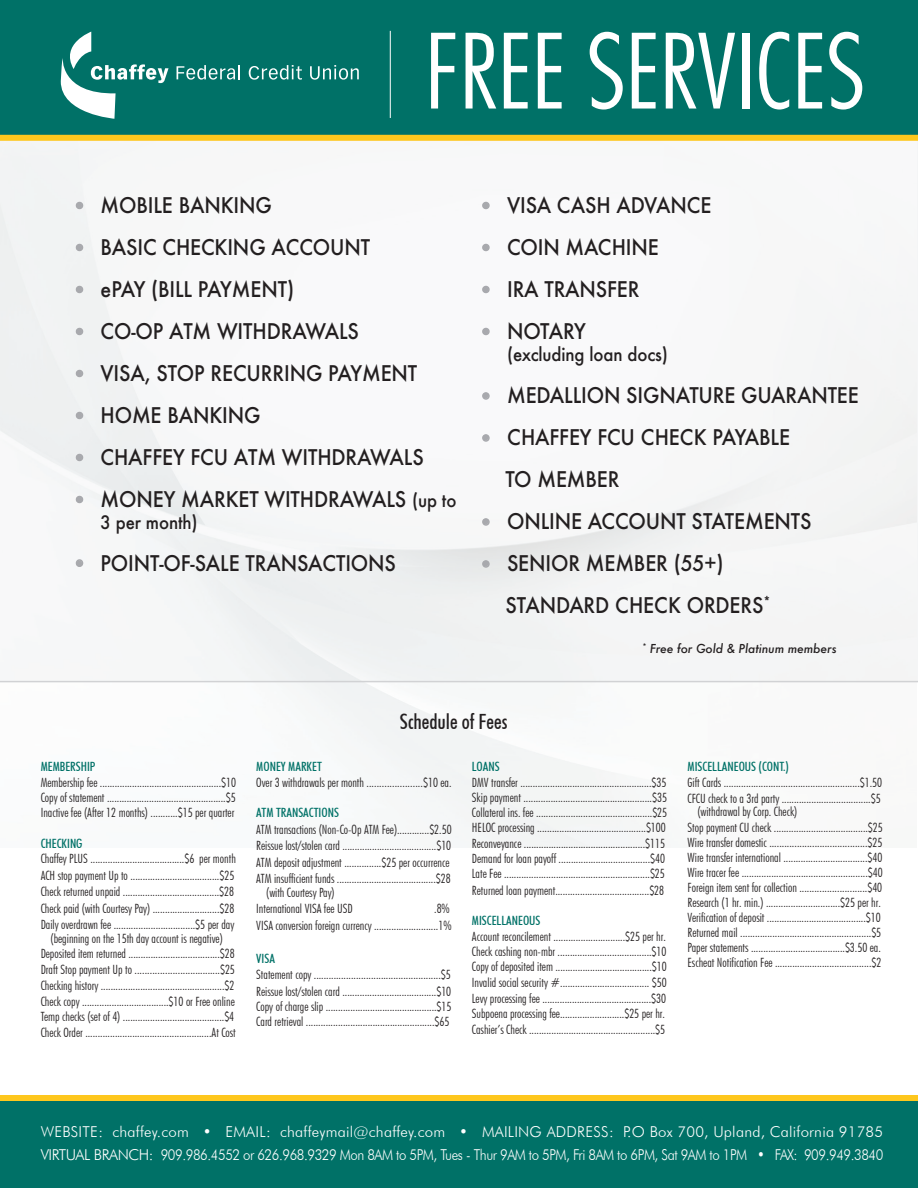
<style>
.page{position:relative;width:918px;height:1188px;background:#fff}
.page>*{position:absolute;margin:0;border:0;box-sizing:border-box;transform-origin:0 0}
.t1{font:300 condensed 100.5px "Futura";color:#fff}
.t2{font:500 21px/42px "Futura";letter-spacing:-.01em;color:#231f20;scale:.93 1}
.t3{font:500 condensed 21px "Futura BT";color:#231f20}
.t4{font:500 18px "Futura";letter-spacing:-.01em;color:#231f20;scale:.93 1}
.t5{font:300 15px/22.5px "Futura BT";letter-spacing:.015em;color:#fff}
.t6{font:300 condensed 12.75px/15px "Futura BT";color:#231f20}
.t7{font:500 condensed 12.75px "Futura BT";color:#007167}
.t8{font:italic 500 12px "Futura";letter-spacing:-.01em;color:#231f20}
.s1{font-family:"Myriad Pro";font-weight:400;font-size:28.5px;color:#a8a9ad}
.s2{font-size:18px}
</style>
<div class="page">
<div style="left:0;top:0;width:918px;height:138px;background:#007167"></div>
<div style="left:0;top:1095px;width:918px;height:93px;background:#007167"></div>
<div style="left:0;top:1095px;width:918px;height:6px;background:#fec71d"></div>
<div style="left:76px;top:202px;width:7px;height:7px;border:2px solid #a8a9ad;border-radius:50%"></div>
<div style="left:76px;top:244px;width:7px;height:7px;border:2px solid #a8a9ad;border-radius:50%"></div>
<div style="left:76px;top:286px;width:7px;height:7px;border:2px solid #a8a9ad;border-radius:50%"></div>
<div style="left:76px;top:328px;width:7px;height:7px;border:2px solid #a8a9ad;border-radius:50%"></div>
<div style="left:76px;top:370px;width:7px;height:7px;border:2px solid #a8a9ad;border-radius:50%"></div>
<div style="left:76px;top:412px;width:7px;height:7px;border:2px solid #a8a9ad;border-radius:50%"></div>
<div style="left:76px;top:454px;width:7px;height:7px;border:2px solid #a8a9ad;border-radius:50%"></div>
<div style="left:76px;top:496px;width:7px;height:7px;border:2px solid #a8a9ad;border-radius:50%"></div>
<div style="left:76px;top:559px;width:7px;height:8px;border:2px solid #a8a9ad;border-radius:50%"></div>
<div style="left:482px;top:202px;width:8px;height:7px;border:2px solid #a8a9ad;border-radius:50%"></div>
<div style="left:482px;top:244px;width:8px;height:7px;border:2px solid #a8a9ad;border-radius:50%"></div>
<div style="left:482px;top:286px;width:8px;height:7px;border:2px solid #a8a9ad;border-radius:50%"></div>
<div style="left:482px;top:328px;width:8px;height:7px;border:2px solid #a8a9ad;border-radius:50%"></div>
<div style="left:482px;top:392px;width:8px;height:8px;border:2px solid #a8a9ad;border-radius:50%"></div>
<div style="left:482px;top:434px;width:8px;height:8px;border:2px solid #a8a9ad;border-radius:50%"></div>
<div style="left:482px;top:518px;width:8px;height:8px;border:2px solid #a8a9ad;border-radius:50%"></div>
<div style="left:482px;top:560px;width:8px;height:8px;border:2px solid #a8a9ad;border-radius:50%"></div>
<svg style="left:177px;top:65px;width:63px;height:15px"></svg>
<svg style="left:249px;top:65px;width:53px;height:15px"></svg>
<svg style="left:310px;top:65px;width:49px;height:15px"></svg>
<svg style="left:60px;top:32px;width:109px;height:87px"></svg>
<hr style="left:390px;top:31px;width:1px;height:87px;background:#fff">
<div style="left:0;top:135px;width:918px;height:6px;background:#fec71d"></div>
<hr style="left:0;top:681px;width:918px;height:1px;background:#d1d2d4">
<h1 class="t1" style="left:425px;top:12px;width:442px">FREE SERVICES</h1>
<h2 class="t2" style="left:75px;top:184px;width:213px"><span class="s1">•</span> MOBILE BANKING</h2>
<h2 class="t2" style="left:75px;top:226px;width:318px"><span class="s1">•</span> BASIC CHECKING ACCOUNT</h2>
<h2 class="t2" style="left:75px;top:268px;width:237px"><span class="s1">•</span> ePAY (BILL PAYMENT)</h2>
<h2 class="t2" style="left:75px;top:310px;width:306px"><span class="s1">•</span> CO-OP ATM WITHDRAWALS</h2>
<h2 class="t2" style="left:75px;top:352px;width:369px"><span class="s1">•</span> VISA, STOP RECURRING PAYMENT</h2>
<h2 class="t2" style="left:75px;top:394px;width:201px"><span class="s1">•</span> HOME BANKING</h2>
<h2 class="t2" style="left:75px;top:436px;width:376px"><span class="s1">•</span> CHAFFEY FCU ATM WITHDRAWALS</h2>
<h2 class="t2" style="left:75px;top:478px;width:411px"><span class="s1">•</span> MONEY MARKET WITHDRAWALS <span class="s2">(up to</span></h2>
<h3 class="t4" style="left:101px;top:510px;width:106px">3 per month)</h3>
<h2 class="t2" style="left:75px;top:542px;width:346px"><span class="s1">•</span> POINT-OF-SALE TRANSACTIONS</h2>
<h2 class="t2" style="left:482px;top:184px;width:248px"><span class="s1">•</span> VISA CASH ADVANCE</h2>
<h2 class="t2" style="left:482px;top:226px;width:192px"><span class="s1">•</span> COIN MACHINE</h2>
<h2 class="t2" style="left:482px;top:268px;width:171px"><span class="s1">•</span> IRA TRANSFER</h2>
<h2 class="t2" style="left:482px;top:310px;width:113px"><span class="s1">•</span> NOTARY</h2>
<h3 class="t4" style="left:507px;top:342px;width:174px">(excluding loan docs)</h3>
<h2 class="t2" style="left:482px;top:374px;width:407px"><span class="s1">•</span> MEDALLION SIGNATURE GUARANTEE</h2>
<h2 class="t2" style="left:505px;top:416px;width:308px;text-indent:-24px"><span class="s1">•</span> CHAFFEY FCU CHECK PAYABLE<br>TO MEMBER</h2>
<h2 class="t2" style="left:482px;top:500px;width:356px"><span class="s1">•</span> ONLINE ACCOUNT STATEMENTS</h2>
<h2 class="t2" style="left:505px;top:542px;width:286px;text-indent:-24px"><span class="s1">•</span> SENIOR MEMBER (55+)<br>STANDARD CHECK ORDERS<sup>*</sup></h2>
<p class="t8" style="left:642px;top:640px;width:196px"><sup>*</sup> Free for Gold &amp; Platinum members</p>
<p class="t7" style="left:41px;top:759px;width:56px">MEMBERSHIP</p>
<p class="t6" style="left:41px;top:774px;width:197px;text-align:justify">Membership fee .................................................$10<br>Copy of statement ................................................$5<br>Inactive fee (After 12 months) ...........$15 per quarter</p>
<p class="t7" style="left:41px;top:836px;width:43px">CHECKING</p>
<p class="t6" style="left:41px;top:850px;width:197px;line-height:16.5px">Chaffey PLUS ......................................$6 per month ACH stop payment Up to ....................................$25<br>Check returned unpaid .......................................$28<br>Check paid (with Courtesy Pay) ...........................$28<br>Daily overdrawn fee .................................$5 per day</p>
<p class="t6" style="left:41px;top:930px;width:197px;line-height:15.8px;text-align:center">(beginning on the 15th day account is negative)<br>Deposited item returned .....................................$28<br>Draft Stop payment Up to ..................................$25<br>Checking history ..................................................$2<br>Check copy ...................................$10 or Free online Temp checks (set of 4) .........................................$4<br>Check Order ...................................................At Cost</p>
<h2 class="t3" style="left:400px;top:708px;width:109px">Schedule of Fees</h2>
<p class="t7" style="left:256px;top:759px;width:67px">MONEY MARKET</p>
<p class="t6" style="left:256px;top:774px;width:197px">Over 3 withdrawals per month ......................$10 ea.</p>
<p class="t7" style="left:256px;top:805px;width:84px">ATM TRANSACTIONS</p>
<p class="t6" style="left:256px;top:821px;width:197px;line-height:16.5px">ATM transactions (Non-Co-Op ATM Fee).............$2.50<br>Reissue lost/stolen card ......................................$10<br>ATM deposit adjustment ...............$25 per occurrence ATM insufficient funds ........................................$28</p>
<p class="t6" style="left:256px;top:884px;width:98px;line-height:16.5px;text-indent:10px">(with Courtesy Pay)<br>International VISA fee USD</p>
<p class="t6" style="left:256px;top:900px;width:197px;line-height:16.5px;text-align:right">.8%<br>VISA conversion foreign currency ..........................1%</p>
<p class="t7" style="left:256px;top:950px;width:20px">VISA</p>
<p class="t6" style="left:256px;top:966px;width:196px;line-height:16.5px">Statement copy ...................................................$5<br>Reissue lost/stolen card ......................................$10</p>
<p class="t6" style="left:256px;top:999px;width:197px">Copy of charge slip .............................................$15<br>Card retrieval ....................................................$65</p>
<p class="t7" style="left:472px;top:759px;width:29px">LOANS</p>
<p class="t6" style="left:472px;top:774px;width:197px">DMV transfer .....................................................$35<br>Skip payment ....................................................$35<br>Collateral ins. fee ...............................................$25<br>HELOC processing ............................................$100<br>Reconveyance .................................................$115<br>Demand for loan payoff .....................................$40<br>Late Fee ...........................................................$25</p>
<p class="t6" style="left:472px;top:883px;width:194px">Returned loan payment......................................$28</p>
<p class="t7" style="left:472px;top:913px;width:70px">MISCELLANEOUS</p>
<p class="t6" style="left:472px;top:928px;width:196px;line-height:15.6px">Account reconcilement .............................$25 per hr.<br>Check cashing non-mbr ......................................$10<br>Copy of deposited item .......................................$10<br>Invalid social security #.................................... $50<br>Levy processing fee ............................................$30<br>Subpoena processing fee..........................$25 per hr.<br>Cashier’s Check ...................................................$5</p>
<p class="t7" style="left:688px;top:759px;width:103px">MISCELLANEOUS (CONT.)</p>
<p class="t6" style="left:688px;top:774px;width:196px;line-height:15.8px">Gift Cards .......................................................$1.50<br>CFCU check to a 3rd party ....................................$5</p>
<p class="t6" style="left:688px;top:804px;width:197px;text-indent:10px">(withdrawal by Corp. Check)<br>Stop payment CU check ......................................$25<br>Wire transfer domestic .......................................$25<br>Wire transfer international ..................................$40<br>Wire tracer fee ...................................................$40<br>Foreign item sent for collection ...........................$40<br>Research (1 hr. min.) ..............................$25 per hr.<br>Verification of deposit ........................................$10<br>Returned mail .....................................................$5<br>Paper statements ......................................$3.50 ea.<br>Escheat Notification Fee .......................................$2</p>
<p class="t5" style="left:41px;top:1121px;width:844px">WEBSITE: chaffey.com • EMAIL: chaffeymail@chaffey.com • MAILING ADDRESS: P.O Box 700, Upland, California 91785<br>VIRTUAL BRANCH: 909.986.4552 or 626.968.9329 Mon 8AM to 5PM, Tues - Thur 9AM to 5PM, Fri 8AM to 6PM, Sat 9AM to 1PM • FAX: 909.949.3840</p>
</div>
